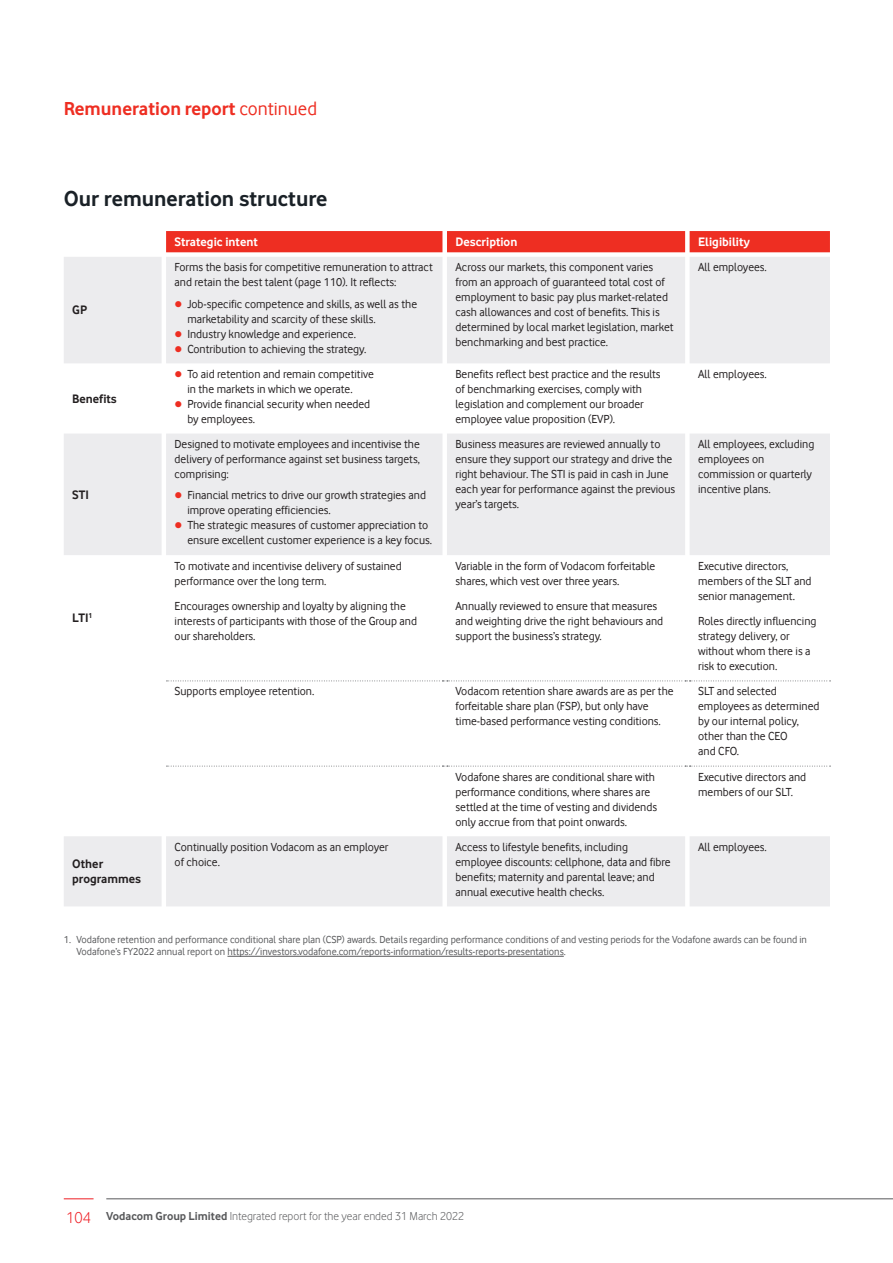
<style>
.page{position:relative;width:893px;height:1263px;background:#fff}
.page>*{position:absolute;margin:0;border:0;box-sizing:border-box;transform-origin:0 0}
.t1{font:700 22.5px "Vodafone Rg";color:#1a2127}
.t2{font:700 19.5px "Vodafone Rg";color:#ee2e22}
.t3{font:700 12.75px "Vodafone Rg";color:#fff}
.t4{font:700 12.75px/15.8px "Vodafone Rg";color:#231f20}
.t5{font:12px/15px "Vodafone Rg";color:#231f20}
.t6{font:12px "Vodafone Lt";color:#57585a}
.t7{font:10.5px/12px "Vodafone Rg";color:#57585a}
.s1{font-weight:400}
.s2{font-size:16.5px;color:#ee1d23}
.s3{font-family:"Vodafone Rg";font-weight:700}
</style>
<div class="page">
<hr style="left:64px;top:1198px;width:30px;height:1px;background:#ee1d23">
<hr style="left:106px;top:1198px;width:787px;height:1px;background:#57585a">
<div style="left:166px;top:231px;width:664px;height:21px;background:#ee2e22"></div>
<svg style="left:64px;top:257px;width:766px;height:649px"></svg>
<svg style="left:166px;top:680px;width:665px;height:1px"></svg>
<svg style="left:166px;top:766px;width:665px;height:1px"></svg>
<hr style="left:227px;top:956px;width:337px;height:1px;background:#57585a">
<svg style="left:175px;top:301px;width:18px;height:8px"></svg>
<svg style="left:175px;top:331px;width:18px;height:8px"></svg>
<svg style="left:175px;top:346px;width:18px;height:8px"></svg>
<svg style="left:175px;top:371px;width:18px;height:8px"></svg>
<svg style="left:175px;top:401px;width:18px;height:8px"></svg>
<svg style="left:175px;top:492px;width:18px;height:8px"></svg>
<svg style="left:175px;top:522px;width:18px;height:8px"></svg>
<h2 class="t2" style="left:64px;top:98px;width:255px">Remuneration report <span class="s1">continued</span></h2>
<h1 class="t1" style="left:64px;top:186px;width:265px">Our remuneration structure</h1>
<p class="t4" style="left:72px;top:302px;width:16px">GP</p>
<p class="t4" style="left:72px;top:390px;width:46px">Benefits</p>
<p class="t4" style="left:72px;top:486px;width:18px">STI</p>
<p class="t4" style="left:72px;top:610px;width:22px">LTI<sup>1</sup></p>
<p class="t3" style="left:175px;top:234px;width:85px">Strategic intent</p>
<p class="t3" style="left:455px;top:234px;width:63px">Description</p>
<p class="t3" style="left:698px;top:234px;width:53px">Eligibility</p>
<p class="t5" style="left:175px;top:260px;width:260px">Forms the basis for competitive remuneration to attract and retain the best talent (page 110). It reflects:</p>
<p class="t5" style="left:187px;top:296px;width:231px">Job-specific competence and skills, as well as the marketability and scarcity of these skills.<br>Industry knowledge and experience.<br>Contribution to achieving the strategy.</p>
<p class="t5" style="left:455px;top:260px;width:220px">Across our markets, this component varies from an approach of guaranteed total cost of employment to basic pay plus market-related cash allowances and cost of benefits. This is determined by local market legislation, market benchmarking and best practice.</p>
<p class="t5" style="left:698px;top:260px;width:70px">All employees.</p>
<p class="t5" style="left:187px;top:366px;width:188px">To aid retention and remain competitive in the markets in which we operate.<br>Provide financial security when needed by employees.</p>
<p class="t5" style="left:455px;top:366px;width:207px">Benefits reflect best practice and the results of benchmarking exercises, comply with legislation and complement our broader employee value proposition (EVP).</p>
<p class="t5" style="left:698px;top:366px;width:70px">All employees.</p>
<p class="t5" style="left:175px;top:436px;width:247px;text-align:justify">Designed to motivate employees and incentivise the delivery of performance against set business targets, comprising:</p>
<p class="t5" style="left:187px;top:488px;width:246px">Financial metrics to drive our growth strategies and improve operating efficiencies.<br>The strategic measures of customer appreciation to ensure excellent customer experience is a key focus.</p>
<p class="t5" style="left:175px;top:558px;width:229px">To motivate and incentivise delivery of sustained performance over the long term.</p>
<p class="t5" style="left:175px;top:599px;width:244px">Encourages ownership and loyalty by aligning the interests of participants with those of the Group and our shareholders.</p>
<p class="t5" style="left:455px;top:436px;width:221px">Business measures are reviewed annually to ensure they support our strategy and drive the right behaviour. The STI is paid in cash in June each year for performance against the previous year’s targets.</p>
<p class="t5" style="left:698px;top:436px;width:118px">All employees, excluding employees on commission or quarterly incentive plans.</p>
<p class="t5" style="left:455px;top:558px;width:201px">Variable in the form of Vodacom forfeitable shares, which vest over three years.</p>
<p class="t5" style="left:455px;top:599px;width:209px">Annually reviewed to ensure that measures and weighting drive the right behaviours and support the business’s strategy.</p>
<p class="t5" style="left:698px;top:558px;width:115px">Executive directors, members of the SLT and senior management.</p>
<p class="t5" style="left:698px;top:614px;width:120px">Roles directly influencing strategy delivery, or without whom there is a risk to execution.</p>
<p class="t5" style="left:175px;top:684px;width:141px">Supports employee retention.</p>
<p class="t5" style="left:455px;top:684px;width:220px">Vodacom retention share awards are as per the forfeitable share plan (FSP), but only have time-based performance vesting conditions.</p>
<p class="t5" style="left:698px;top:684px;width:123px">SLT and selected employees as determined by our internal policy, other than the CEO<br>and CFO.</p>
<p class="t5" style="left:455px;top:769px;width:203px">Vodafone shares are conditional share with performance conditions, where shares are settled at the time of vesting and dividends only accrue from that point onwards.</p>
<p class="t5" style="left:698px;top:769px;width:110px">Executive directors and members of our SLT.</p>
<p class="t5" style="left:175px;top:839px;width:215px">Continually position Vodacom as an employer of choice.</p>
<p class="t5" style="left:455px;top:839px;width:217px">Access to lifestyle benefits, including employee discounts: cellphone, data and fibre benefits; maternity and parental leave; and annual executive health checks.</p>
<p class="t5" style="left:698px;top:839px;width:70px">All employees.</p>
<p class="t7" style="left:77px;top:933px;width:732px;text-indent:-13px">1. Vodafone retention and performance conditional share plan (CSP) awards. Details regarding performance conditions of and vesting periods for the Vodafone awards can be found in<br>Vodafone’s FY2022 annual report on https://investors.vodafone.com/reports-information/results-reports-presentations.</p>
<p class="t4" style="left:72px;top:855px;width:70px">Other programmes</p>
<p class="t6" style="left:66px;top:1209px;width:399px"><span class="s2">104</span> <span class="s3">Vodacom Group Limited</span> Integrated report for the year ended 31 March 2022</p>
</div>
